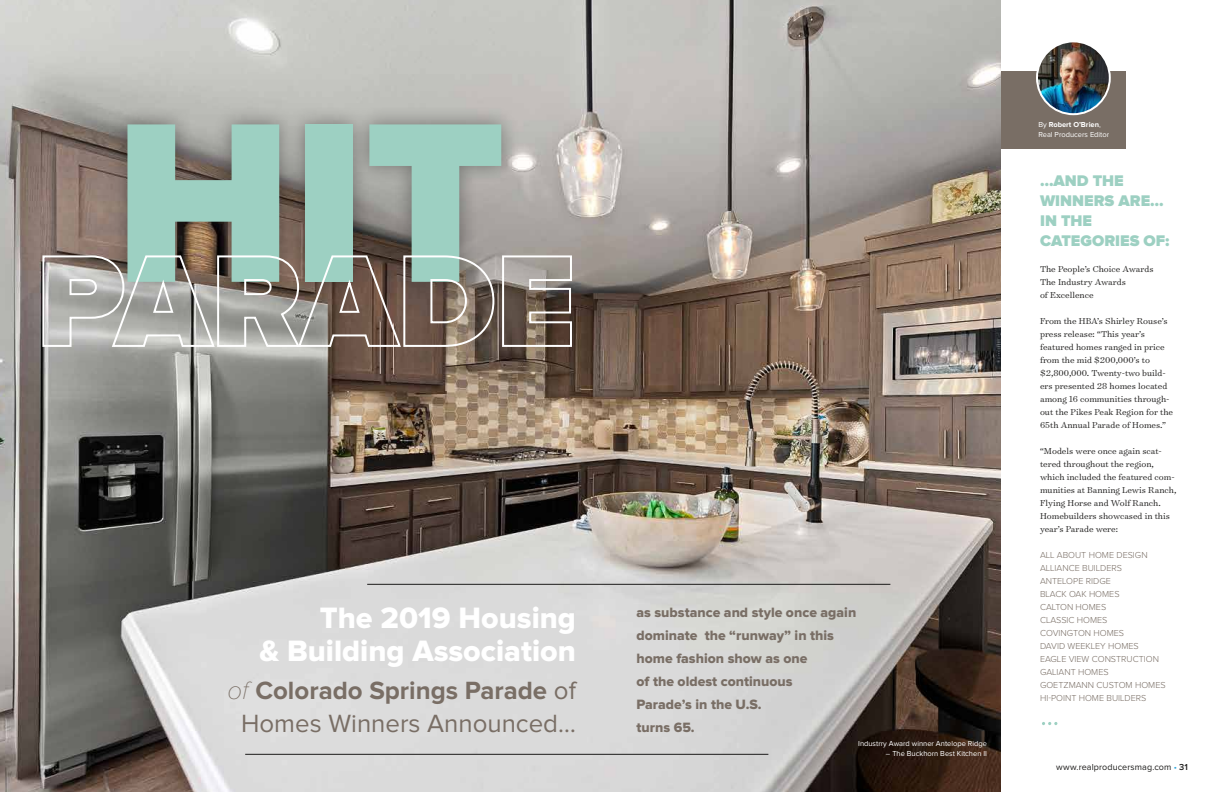
<style>
.page{position:relative;width:1224px;height:792px;background:#fff}
.page>*{position:absolute;margin:0;border:0;box-sizing:border-box;transform-origin:0 0}
.t1{font:900 236px "Proxima Nova";color:#9dd0c2}
.t2{font:30.6px/33px "Proxima Nova Extrabld";color:#fff;text-align:right}
.t3{font:25.8px/33px "Proxima Nova";color:#796e65;text-align:center}
.t4{font:900 16px/20px "Proxima Nova";color:#9dd0c2}
.t5{font:14px/23px "Proxima Nova Extrabld";color:#796e65}
.t6{font:300 9.8px/13px "Surveyor Text";color:#1c1b1a}
.t7{font:300 9px/13px "Proxima Nova";color:#796e65}
.t8{font:9px "Proxima Nova";letter-spacing:.01em;color:#1c1b1a}
.t9{font:7.5px/10px "Proxima Nova";color:#fff}
.s1{font-weight:100;font-style:italic}
.s2{font-weight:700}
.s3{color:#2ea5dc}
.s4{font-weight:600}
</style>
<div class="page">
<div style="left:973px;top:71px;width:153px;height:77px;background:#796e65"></div>
<img style="left:0;top:0;width:1001px;height:792px">
<hr style="left:245px;top:754px;width:523px;height:1px;background:#1c1b1a">
<div style="left:109px;top:105px;width:411px;height:196px;background:#1c1b1a;opacity:.45"></div>
<svg style="left:41px;top:254px;width:454px;height:95px;background:#918881"></svg>
<svg style="left:501px;top:254px;width:72px;height:94px;background:#887e75"></svg>
<img style="left:1037px;top:41px;width:73px;height:73px;border-radius:36px">
<div style="left:1036px;top:40px;width:75px;height:75px;border:2px solid #fff;border-radius:50%"></div>
<svg style="left:1042px;top:722px;width:15px;height:3px"></svg>
<hr style="left:367px;top:584px;width:523px;height:1px;background:#1c1b1a">
<h1 class="t1" style="left:115px;top:95px;width:392px">HIT</h1>
<h2 class="t2" style="left:259px;top:603px;width:318px">The 2019 Housing<br>&amp; Building Association</h2>
<h3 class="t3" style="left:228px;top:674px;width:350px"><span class="s1">of</span> <span class="s2">Colorado Springs Parade</span> of<br>Homes Winners Announced…</h3>
<h3 class="t5" style="left:636px;top:601px;width:221px">as substance and style once again dominate the “runway” in this home fashion show as one<br>of the oldest continuous<br>Parade’s in the U.S.<br>turns 65.</h3>
<p class="t9" style="left:858px;top:739px;width:130px">Industrry Award winner Antelope Ridge</p>
<p class="t9" style="left:886px;top:749px;width:103px">– The Buckhorn Best Kitchen II</p>
<p class="t9" style="left:1038px;top:120px;width:72px">By <span class="s2">Robert O’Brien</span>,<br>Real Producers Editor</p>
<h3 class="t4" style="left:1040px;top:172px;width:131px">…AND THE<br>WINNERS ARE…<br>IN THE<br>CATEGORIES OF:</h3>
<p class="t6" style="left:1040px;top:262px;width:115px">The People’s Choice Awards<br>The Industry Awards<br>of Excellence</p>
<p class="t6" style="left:1040px;top:314px;width:135px">From the HBA’s Shirley Rouse’s press release: “This year’s featured homes ranged in price from the mid $200,000’s to $2,800,000. Twenty-two build&shy;ers presented 28 homes located among 16 communities through&shy;out the Pikes Peak Region for the<br>65th Annual Parade of Homes.”</p>
<p class="t6" style="left:1040px;top:444px;width:138px">“Models were once again scat&shy;tered throughout the region, which included the featured com&shy;munities at Banning Lewis Ranch,<br>Flying Horse and Wolf Ranch.<br>Homebuilders showcased in this year’s Parade were:</p>
<p class="t7" style="left:1040px;top:549px;width:127px">ALL ABOUT HOME DESIGN<br>ALLIANCE BUILDERS<br>ANTELOPE RIDGE<br>BLACK OAK HOMES<br>CALTON HOMES<br>CLASSIC HOMES<br>COVINGTON HOMES<br>DAVID WEEKLEY HOMES<br>EAGLE VIEW CONSTRUCTION<br>GALIANT HOMES<br>GOETZMANN CUSTOM HOMES<br>HI-POINT HOME BUILDERS</p>
<p class="t8" style="left:1056px;top:762px;width:133px">www.realproducersmag.com <span class="s3">•</span> <span class="s4">31</span></p>
</div>
